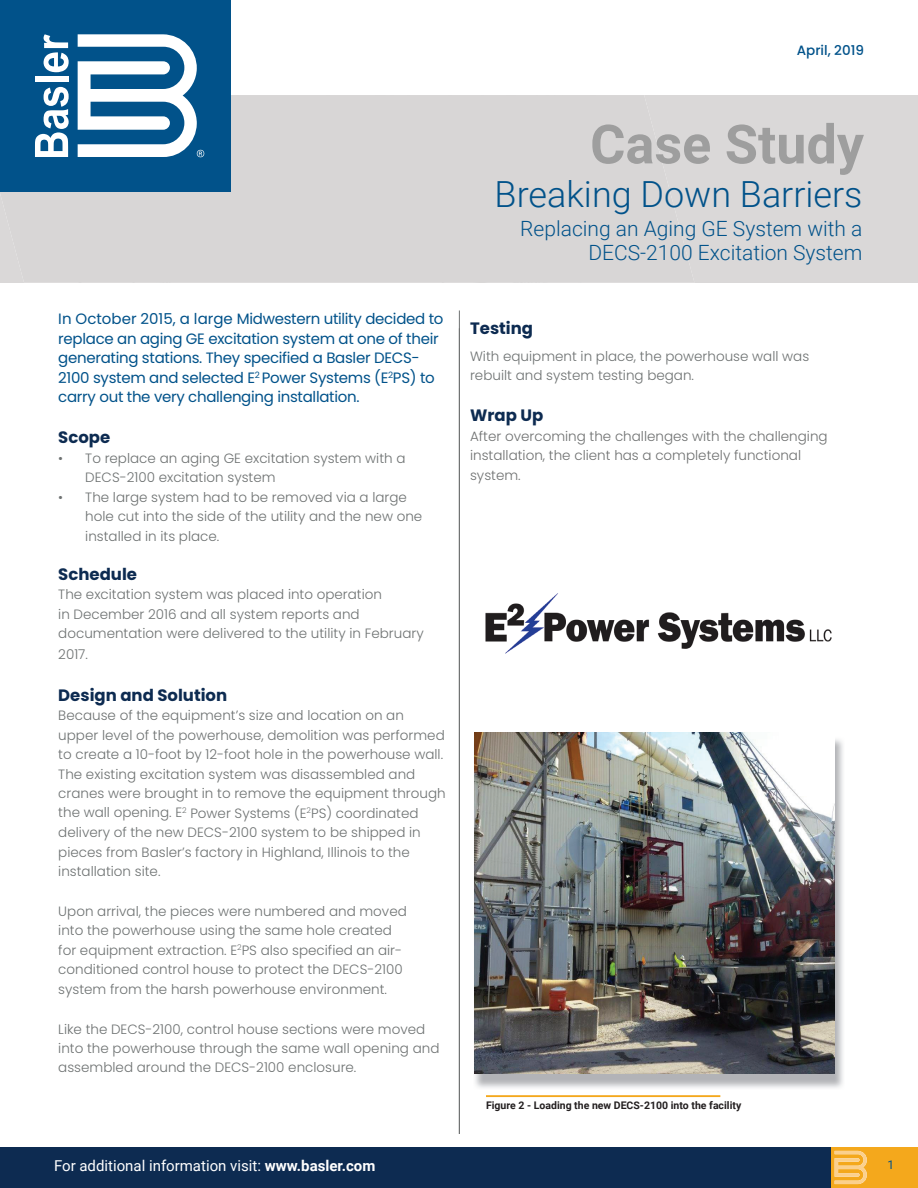
<style>
.page{position:relative;width:918px;height:1188px;background:#fff}
.page>*{position:absolute;margin:0;border:0;box-sizing:border-box;transform-origin:0 0}
.t1{font:700 54px "Roboto";color:#9e9e9e}
.t2{font:300 36px "Roboto";color:#01528a}
.t3{font:300 21px/24px "Roboto";color:#01528a;text-align:right}
.t4{font:700 16.5px "Poppins";color:#0d2b51}
.t5{font:15px/19.5px "Poppins";letter-spacing:-.02em;color:#01528a}
.t6{font:15px "Roboto";color:#fff}
.t7{font:300 13.5px/19.5px "Poppins";color:#6e7272}
.t8{font:300 13.5px/19.5px "Poppins";color:#6d7171}
.t9{font:300 13.5px/19.5px "Poppins";color:#6f7171}
.t10{font:500 13.5px "Poppins";color:#01528a}
.t11{font:12px "Roboto";color:#01528a}
.t12{font:700 10.5px "Roboto";color:#231f20}
.s1{font-weight:700}
</style>
<div class="page">
<div style="left:0;top:95px;width:918px;height:188px;background:#dad8d8"></div>
<div style="left:0;top:0;width:230px;height:192px;background:#01528a"></div>
<svg style="left:78px;top:34px;width:126px;height:123px"></svg>
<svg style="left:35px;top:87px;width:34px;height:70px"></svg>
<div style="left:35px;top:76px;width:33px;height:6px;background:#fff"></div>
<svg style="left:44px;top:34px;width:25px;height:38px"></svg>
<div style="left:0;top:1148px;width:831px;height:40px;background:#0d2b51"></div>
<div style="left:831px;top:1148px;width:87px;height:40px;background:#f4a81c"></div>
<hr style="left:459px;top:310px;width:1px;height:824px;background:#6f7171">
<svg style="left:835px;top:1151px;width:32px;height:33px"></svg>
<hr style="left:486px;top:1095px;width:234px;height:2px;background:#f4a81c">
<img style="left:474px;top:737px;width:369px;height:351px">
<img style="left:475px;top:732px;width:360px;height:341px">
<img style="left:485px;top:593px;width:347px;height:61px">
<p class="t10" style="left:797px;top:42px;width:69px">April, 2019</p>
<h1 class="t1" style="left:590px;top:106px;width:275px">Case Study</h1>
<p class="t5" style="left:58px;top:309px;width:387px">In October 2015, a large Midwestern utility decided to replace an aging GE excitation system at one of their generating stations. They specified a Basler DECS-2100 system and selected E<sup>2</sup> Power Systems (E<sup>2</sup>PS) to carry out the very challenging installation.</p>
<p class="t4" style="left:58px;top:428px;width:54px">Scope</p>
<p class="t8" style="left:85px;top:448px;width:322px;text-indent:-27px">• To replace an aging GE excitation system with a<br>DECS-2100 excitation system</p>
<p class="t8" style="left:85px;top:487px;width:339px;text-indent:-27px">• The large system had to be removed via a large hole cut into the side of the utility and the new one installed in its place.</p>
<p class="t4" style="left:58px;top:564px;width:80px">Schedule</p>
<p class="t7" style="left:58px;top:585px;width:367px">The excitation system was placed into operation<br>in December 2016 and all system reports and documentation were delivered to the utility in February</p>
<p class="t7" style="left:58px;top:645px;width:31px">2017.</p>
<p class="t4" style="left:58px;top:685px;width:170px">Design and Solution</p>
<p class="t7" style="left:58px;top:706px;width:389px">Because of the equipment’s size and location on an upper level of the powerhouse, demolition was performed to create a 10-foot by 12-foot hole in the powerhouse wall.<br>The existing excitation system was disassembled and cranes were brought in to remove the equipment through the wall opening. E<sup>2</sup> Power Systems (E<sup>2</sup>PS) coordinated delivery of the new DECS-2100 system to be shipped in pieces from Basler’s factory in Highland, Illinois to the installation site.</p>
<p class="t7" style="left:58px;top:901px;width:350px">Upon arrival, the pieces were numbered and moved into the powerhouse using the same hole created for equipment extraction. E<sup>2</sup>PS also specified an air&shy;conditioned control house to protect the DECS-2100 system from the harsh powerhouse environment.</p>
<p class="t7" style="left:58px;top:1019px;width:383px">Like the DECS-2100, control house sections were moved into the powerhouse through the same wall opening and assembled around the DECS-2100 enclosure.</p>
<h2 class="t2" style="left:495px;top:169px;width:369px">Breaking Down Barriers</h2>
<h3 class="t3" style="left:520px;top:216px;width:344px">Replacing an Aging GE System with a<br>DECS-2100 Excitation System</h3>
<p class="t4" style="left:470px;top:319px;width:65px">Testing</p>
<p class="t7" style="left:470px;top:346px;width:341px">With equipment in place, the powerhouse wall was rebuilt and system testing began.</p>
<p class="t4" style="left:470px;top:406px;width:75px">Wrap Up</p>
<p class="t9" style="left:470px;top:426px;width:359px">After overcoming the challenges with the challenging installation, the client has a completely functional system.</p>
<p class="t12" style="left:486px;top:1098px;width:257px">Figure 2 - Loading the new DECS-2100 into the facility</p>
<p class="t6" style="left:54px;top:1155px;width:323px">For additional information visit: <span class="s1">www.basler.com</span></p>
<p class="t11" style="left:888px;top:1157px;width:8px">1</p>
</div>
